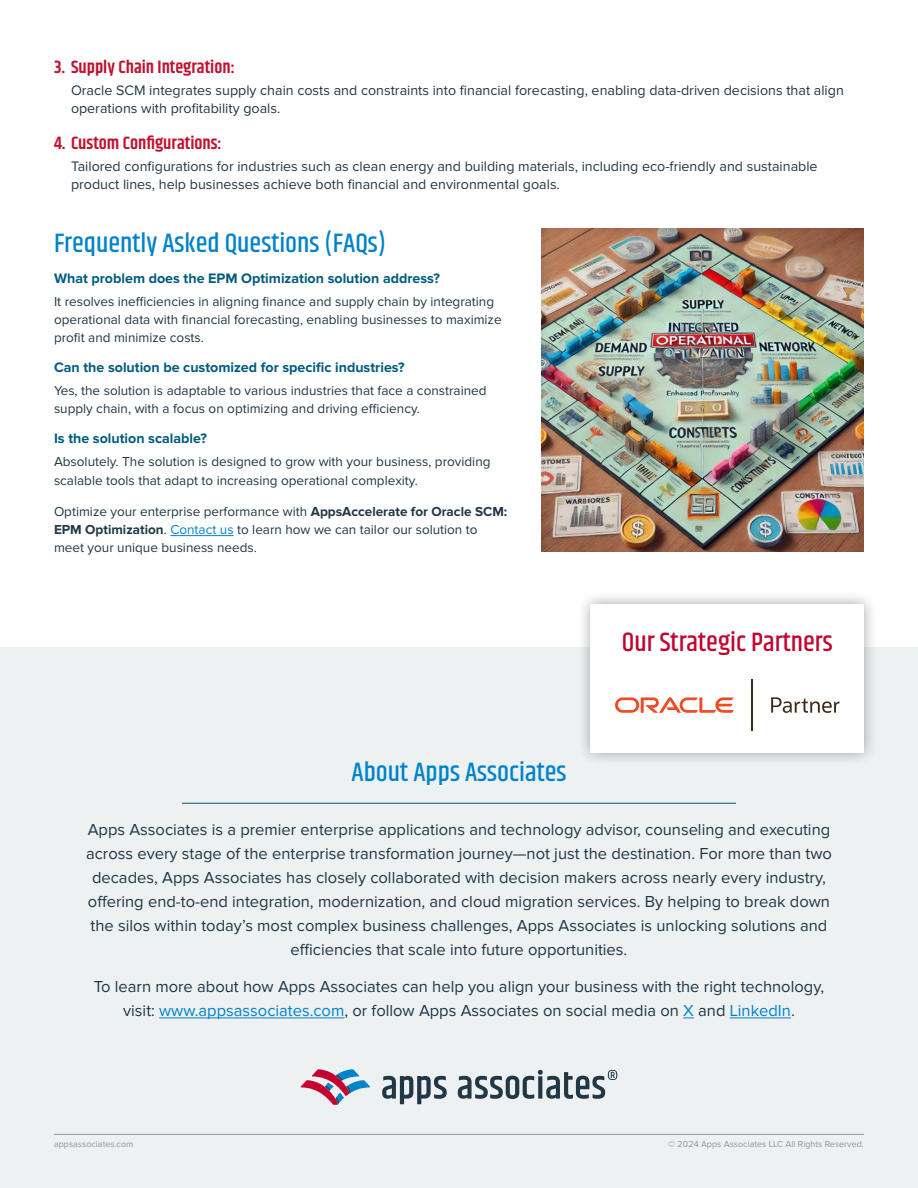
<style>
.page{position:relative;width:918px;height:1188px;background:#fff}
.page>*{position:absolute;margin:0;border:0;box-sizing:border-box;transform-origin:0 0}
.t1{font:500 27px "Khand";color:#0082ca}
.t2{font:500 27px "Khand";color:#c2032f}
.t3{font:500 27px "Khand";color:#0083ca}
.t4{font:600 18px "Khand";color:#c01230}
.t5{font:16.5px/24px "Proxima Nova";color:#1f3746;text-align:center}
.Body{font:14.25px/18px "Proxima Nova";color:#203746}
.Body-2{font:700 14.25px "Proxima Nova";color:#005b7e}
.Body-3{font:13.5px/18px "Proxima Nova";color:#203746}
.t6{font:9px "Proxima Nova";color:#939598}
.s1{font-weight:700}
.s2{color:#0082ca}
</style>
<div class="page">
<div style="left:0;top:648px;width:918px;height:540px;background:#edf1f2"></div>
<hr style="left:159px;top:1018px;width:185px;height:1px;background:#0082ca">
<hr style="left:730px;top:1018px;width:61px;height:1px;background:#0082ca">
<svg style="left:300px;top:1069px;width:70px;height:36px"></svg>
<svg style="left:382px;top:1070px;width:235px;height:34px"></svg>
<hr style="left:182px;top:803px;width:554px;height:1px;background:#00597d">
<div style="left:576px;top:589px;width:302px;height:178px;background:#231f20;opacity:.4"></div>
<div style="left:591px;top:604px;width:273px;height:149px;background:#fff"></div>
<hr style="left:751px;top:679px;width:2px;height:52px;background:#3f2918">
<svg style="left:615px;top:697px;width:119px;height:16px"></svg>
<svg style="left:771px;top:697px;width:69px;height:16px"></svg>
<img style="left:541px;top:228px;width:323px;height:323px">
<hr style="left:170px;top:535px;width:64px;height:1px;background:#0082ca">
<hr style="left:54px;top:1134px;width:810px;height:1px;background:#939598">
<p class="t4" style="left:54px;top:55px;width:182px">3. Supply Chain Integration:</p>
<p class="Body" style="left:71px;top:82px;width:774px">Oracle SCM integrates supply chain costs and constraints into financial forecasting, enabling data-driven decisions that align operations with profitability goals.</p>
<p class="t4" style="left:54px;top:131px;width:169px">4. Custom Configurations:</p>
<p class="Body" style="left:71px;top:158px;width:748px">Tailored configurations for industries such as clean energy and building materials, including eco-friendly and sustainable product lines, help businesses achieve both financial and environmental goals.</p>
<p class="t1" style="left:54px;top:227px;width:334px">Frequently Asked Questions (FAQs)</p>
<p class="Body-2" style="left:54px;top:270px;width:387px">What problem does the EPM Optimization solution address?</p>
<p class="Body-3" style="left:54px;top:292px;width:449px">It resolves inefficiencies in aligning finance and supply chain by integrating operational data with financial forecasting, enabling businesses to maximize profit and minimize costs.</p>
<p class="Body-2" style="left:54px;top:359px;width:352px">Can the solution be customized for specific industries?</p>
<p class="Body-3" style="left:54px;top:381px;width:434px">Yes, the solution is adaptable to various industries that face a constrained supply chain, with a focus on optimizing and driving efficiency.</p>
<p class="Body-2" style="left:54px;top:430px;width:155px">Is the solution scalable?</p>
<p class="Body-3" style="left:54px;top:452px;width:438px;line-height:19.5px">Absolutely. The solution is designed to grow with your business, providing scalable tools that adapt to increasing operational complexity.</p>
<p class="Body-3" style="left:54px;top:503px;width:455px">Optimize your enterprise performance with <span class="s1">AppsAccelerate for Oracle SCM:<br>EPM Optimization</span>. <span class="s2">Contact us</span> to learn how we can tailor our solution to meet your unique business needs.</p>
<p class="t3" style="left:352px;top:755px;width:217px">About Apps Associates</p>
<p class="t2" style="left:622px;top:625px;width:212px">Our Strategic Partners</p>
<p class="t5" style="left:86px;top:818px;width:747px">Apps Associates is a premier enterprise applications and technology advisor, counseling and executing across every stage of the enterprise transformation journey—not just the destination. For more than two decades, Apps Associates has closely collaborated with decision makers across nearly every industry, offering end-to-end integration, modernization, and cloud migration services. By helping to break down the silos within today’s most complex business challenges, Apps Associates is unlocking solutions and efficiencies that scale into future opportunities.</p>
<p class="t5" style="left:94px;top:975px;width:732px">To learn more about how Apps Associates can help you align your business with the right technology, visit: <span class="s2">www.appsassociates.com</span>, or follow Apps Associates on social media on <span class="s2">X</span> and <span class="s2">LinkedIn</span>.</p>
<p class="t6" style="left:54px;top:1139px;width:81px">appsassociates.com</p>
<p class="t6" style="left:668px;top:1139px;width:197px">© 2024 Apps Associates LLC All Rights Reserved.</p>
</div>
